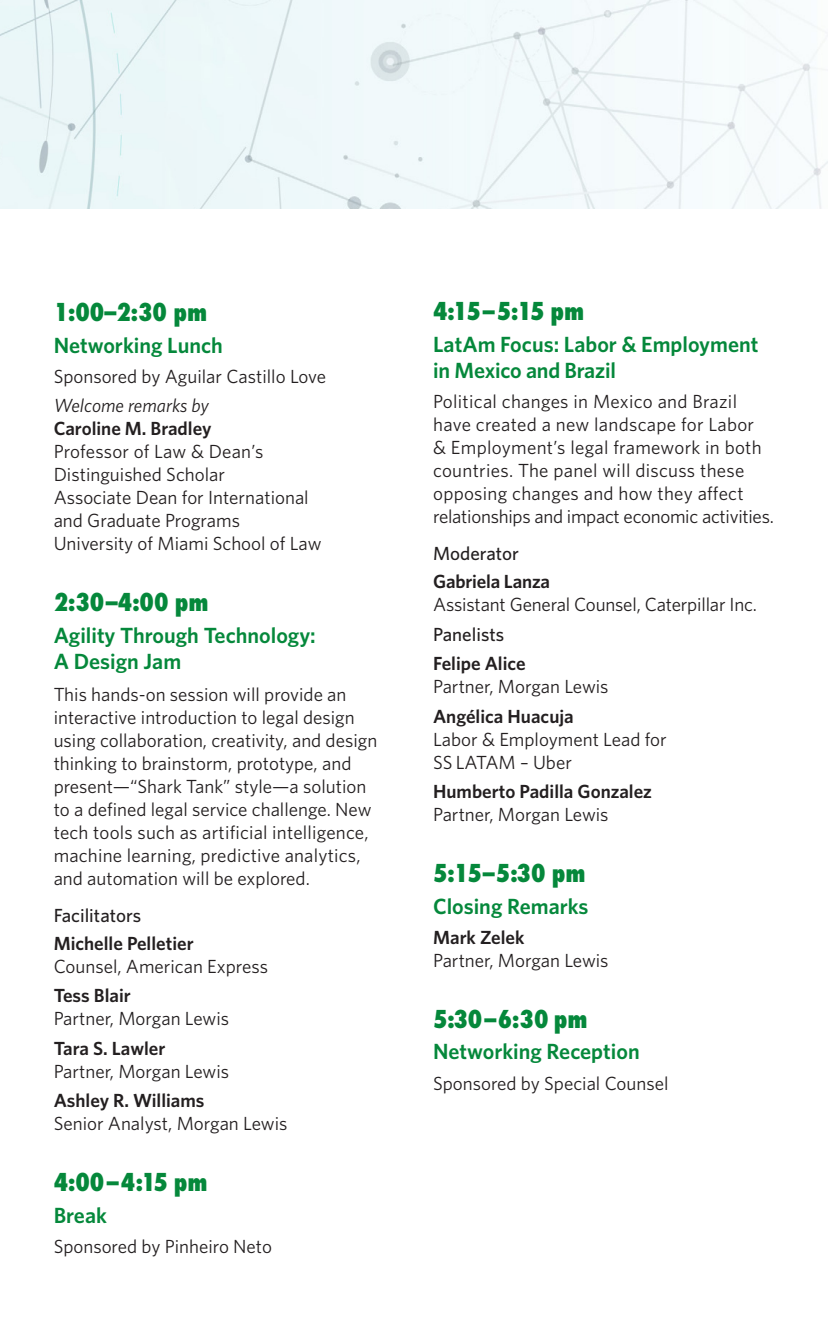
<style>
.page{position:relative;width:828px;height:1332px;background:#fff}
.page>*{position:absolute;margin:0;border:0;box-sizing:border-box;transform-origin:0 0}
.TIME{font:800 condensed 24px "Futura Std";color:#05883b}
.Title{font:600 22px/26px "Whitney";color:#05883b}
.Program_descripti{font:19px/23px "Whitney";color:#231f20}
.Program_descripti-2{font:600 19px/23px "Whitney";color:#231f20}
.Moderator___Panel{font:500 19px "Whitney";color:#231f20}
.Program_descripti-3{font:500 19px "Whitney";color:#231f20}
.s1{font-style:italic}
.s2{font-weight:600}
.s3{font-weight:400}
</style>
<div class="page">
<img style="left:0;top:0;width:828px;height:209px">
<p class="TIME" style="left:54px;top:297px;width:155px">1:00–2:30 pm</p>
<p class="Title" style="left:54px;top:332px;width:171px">Networking Lunch</p>
<p class="Program_descripti" style="left:54px;top:364px;width:274px">Sponsored by Aguilar Castillo Love</p>
<p class="Program_descripti" style="left:54px;top:394px;width:269px"><span class="s1">Welcome remarks by<br></span><span class="s2">Caroline M. Bradley<br></span>Professor of Law &amp; Dean’s<br>Distinguished Scholar<br>Associate Dean for International and Graduate Programs<br>University of Miami School of Law</p>
<p class="TIME" style="left:54px;top:587px;width:157px">2:30–4:00 pm</p>
<p class="Title" style="left:54px;top:622px;width:264px">Agility Through Technology:<br>A Design Jam</p>
<p class="Program_descripti" style="left:54px;top:682px;width:325px">This hands-on session will provide an interactive introduction to legal design using collaboration, creativity, and design thinking to brainstorm, prototype, and present—“Shark Tank” style—a solution to a defined legal service challenge. New tech tools such as artificial intelligence, machine learning, predictive analytics, and automation will be explored.</p>
<p class="Moderator___Panel" style="left:54px;top:903px;width:89px">Facilitators</p>
<p class="Program_descripti" style="left:54px;top:931px;width:216px"><span class="s2">Michelle Pelletier<br></span>Counsel, American Express</p>
<p class="Program_descripti" style="left:54px;top:984px;width:177px"><span class="s2">Tess Blair<br></span>Partner, Morgan Lewis</p>
<p class="Program_descripti" style="left:54px;top:1036px;width:177px"><span class="s2">Tara S. Lawler<br></span>Partner, Morgan Lewis</p>
<p class="Program_descripti" style="left:54px;top:1089px;width:235px"><span class="s2">Ashley R. Williams<br></span>Senior Analyst, Morgan Lewis</p>
<p class="TIME" style="left:54px;top:1167px;width:156px">4:00–4:15 pm</p>
<p class="Title" style="left:54px;top:1202px;width:55px">Break</p>
<p class="Program_descripti" style="left:54px;top:1234px;width:220px">Sponsored by Pinheiro Neto</p>
<p class="TIME" style="left:433px;top:296px;width:153px">4:15–5:15 pm</p>
<p class="Title" style="left:433px;top:331px;width:327px">LatAm Focus: Labor &amp; Employment in Mexico and Brazil</p>
<p class="Program_descripti" style="left:433px;top:389px;width:342px">Political changes in Mexico and Brazil have created a new landscape for Labor<br>&amp; Employment’s legal framework in both countries. The panel will discuss these opposing changes and how they affect relationships and impact economic activities.</p>
<p class="Moderator___Panel" style="left:433px;top:541px;width:87px">Moderator</p>
<p class="Program_descripti" style="left:433px;top:570px;width:325px"><span class="s2">Gabriela Lanza<br></span>Assistant General Counsel, Caterpillar Inc.</p>
<p class="Program_descripti-3" style="left:433px;top:621px;width:73px">Panelists</p>
<p class="Program_descripti" style="left:433px;top:651px;width:177px"><span class="s2">Felipe Alice<br></span>Partner, Morgan Lewis</p>
<p class="Program_descripti" style="left:433px;top:704px;width:235px"><span class="s2">Angélica Huacuja<br></span>Labor &amp; Employment Lead for<br>SS LATAM – Uber</p>
<p class="Program_descripti-2" style="left:433px;top:780px;width:220px">Humberto Padilla Gonzalez<br><span class="s3">Partner, Morgan Lewis</span></p>
<p class="TIME" style="left:433px;top:858px;width:154px">5:15–5:30 pm</p>
<p class="Title" style="left:433px;top:893px;width:157px">Closing Remarks</p>
<p class="Program_descripti" style="left:433px;top:925px;width:177px"><span class="s2">Mark Zelek<br></span>Partner, Morgan Lewis</p>
<p class="TIME" style="left:433px;top:1004px;width:156px">5:30–6:30 pm</p>
<p class="Title" style="left:433px;top:1038px;width:208px">Networking Reception</p>
<p class="Program_descripti" style="left:433px;top:1071px;width:237px">Sponsored by Special Counsel</p>
</div>
